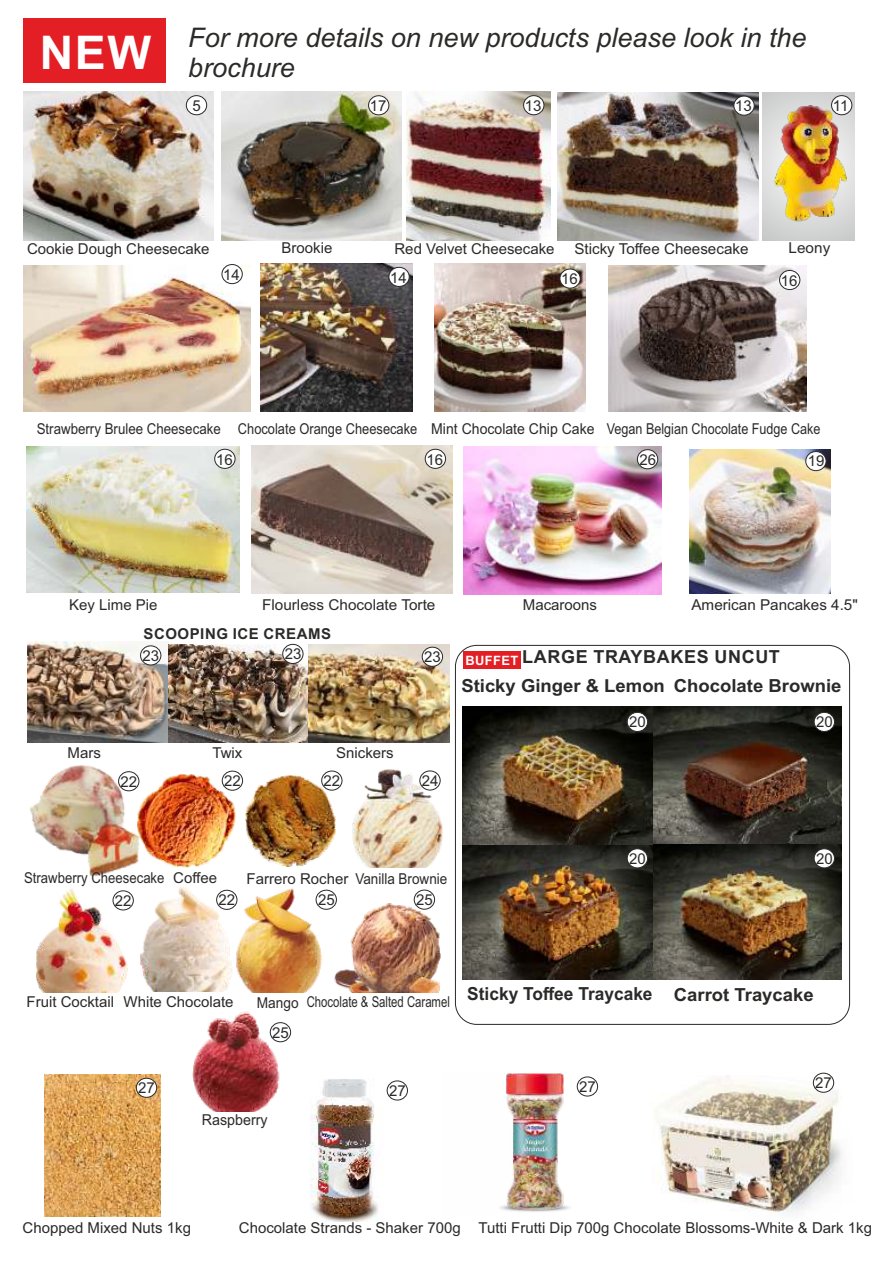
<style>
.page{position:relative;width:893px;height:1263px;background:#fff}
.page>*{position:absolute;margin:0;border:0;box-sizing:border-box;transform-origin:0 0}
.t1{font:700 46.5px "Arial";color:#fefefe}
.t2{font:italic 27px/30.2px "Arial";color:#2b2a29}
.t3{font:700 18px "Arial";color:#2b2a29}
.t4{font:700 18px "Arial";letter-spacing:.035em;color:#2b2a29}
.t5{font:700 18px "Arial";color:#2b2a29;scale:.96 1}
.t6{font:15px "Arial";color:#2b2a29}
.t7{font:15px "Arial";color:#2b2a29;scale:.89 1}
.t8{font:15px "Arial";color:#2b2a29;scale:.84 1}
.t9{font:15px "Arial";color:#2b2a29;scale:.91 1}
.t10{font:15px "Arial";color:#2b2a29;scale:.88 1}
.t11{font:700 15px "Arial";letter-spacing:.035em;color:#2b2a29}
.t12{font:15px "Arial";color:#2b2a29;scale:.95 1}
.s1{font-size:12.9px;color:#fefefe}
</style>
<div class="page">
<div style="left:762px;top:92px;width:92px;height:148px;background:#d1d2d2"></div>
<div style="left:24px;top:18px;width:142px;height:64px;background:#e31e24"></div>
<img style="left:24px;top:91px;width:189px;height:149px">
<img style="left:221px;top:91px;width:180px;height:150px">
<img style="left:558px;top:92px;width:200px;height:148px">
<img style="left:406px;top:91px;width:145px;height:149px">
<img style="left:24px;top:265px;width:226px;height:147px">
<img style="left:434px;top:263px;width:152px;height:148px">
<img style="left:261px;top:264px;width:151px;height:147px">
<img style="left:689px;top:449px;width:141px;height:145px">
<img style="left:464px;top:447px;width:197px;height:148px">
<img style="left:608px;top:265px;width:198px;height:146px">
<img style="left:26px;top:446px;width:214px;height:146px">
<img style="left:251px;top:445px;width:202px;height:148px">
<img style="left:463px;top:707px;width:379px;height:273px">
<div style="left:463px;top:651px;width:57px;height:18px;background:#e31e24"></div>
<img style="left:310px;top:1079px;width:89px;height:142px">
<img style="left:500px;top:1073px;width:70px;height:139px">
<img style="left:655px;top:1076px;width:187px;height:139px">
<img style="left:45px;top:1074px;width:116px;height:142px">
<img style="left:28px;top:642px;width:140px;height:101px">
<img style="left:168px;top:644px;width:281px;height:99px">
<img style="left:246px;top:776px;width:90px;height:90px">
<img style="left:36px;top:888px;width:94px;height:105px">
<img style="left:141px;top:887px;width:91px;height:105px">
<img style="left:352px;top:760px;width:111px;height:108px">
<img style="left:332px;top:904px;width:109px;height:89px">
<img style="left:192px;top:1011px;width:95px;height:100px">
<img style="left:233px;top:888px;width:98px;height:104px">
<img style="left:762px;top:105px;width:93px;height:121px">
<div style="left:186px;top:95px;width:21px;height:20px;background:#fefefe;border:1px solid #2b2a29;border-radius:50%"></div>
<div style="left:368px;top:95px;width:21px;height:20px;background:#fefefe;border:1px solid #2b2a29;border-radius:50%"></div>
<div style="left:523px;top:95px;width:21px;height:20px;background:#fefefe;border:1px solid #2b2a29;border-radius:50%"></div>
<div style="left:733px;top:96px;width:22px;height:20px;background:#fefefe;border:1px solid #2b2a29;border-radius:50%"></div>
<div style="left:831px;top:95px;width:21px;height:20px;background:#fefefe;border:1px solid #2b2a29;border-radius:50%"></div>
<div style="left:222px;top:264px;width:21px;height:20px;background:#fefefe;border:1px solid #2b2a29;border-radius:50%"></div>
<div style="left:388px;top:267px;width:22px;height:20px;background:#fefefe;border:1px solid #2b2a29;border-radius:50%"></div>
<div style="left:559px;top:269px;width:22px;height:19px;background:#fefefe;border:1px solid #2b2a29;border-radius:50%"></div>
<div style="left:779px;top:270px;width:21px;height:20px;background:#fefefe;border:1px solid #2b2a29;border-radius:50%"></div>
<div style="left:214px;top:449px;width:21px;height:20px;background:#fefefe;border:1px solid #2b2a29;border-radius:50%"></div>
<div style="left:425px;top:449px;width:21px;height:20px;background:#fefefe;border:1px solid #2b2a29;border-radius:50%"></div>
<div style="left:637px;top:449px;width:21px;height:20px;background:#fefefe;border:1px solid #2b2a29;border-radius:50%"></div>
<div style="left:805px;top:451px;width:21px;height:20px;background:#fefefe;border:1px solid #2b2a29;border-radius:50%"></div>
<div style="left:140px;top:645px;width:21px;height:20px;background:#fefefe;border:1px solid #2b2a29;border-radius:50%"></div>
<div style="left:282px;top:644px;width:21px;height:20px;background:#fefefe;border:1px solid #2b2a29;border-radius:50%"></div>
<div style="left:422px;top:647px;width:21px;height:20px;background:#fefefe;border:1px solid #2b2a29;border-radius:50%"></div>
<div style="left:627px;top:712px;width:21px;height:20px;background:#fefefe;border:1px solid #2b2a29;border-radius:50%"></div>
<div style="left:814px;top:712px;width:21px;height:20px;background:#fefefe;border:1px solid #2b2a29;border-radius:50%"></div>
<div style="left:627px;top:848px;width:21px;height:20px;background:#fefefe;border:1px solid #2b2a29;border-radius:50%"></div>
<div style="left:814px;top:848px;width:21px;height:20px;background:#fefefe;border:1px solid #2b2a29;border-radius:50%"></div>
<svg style="left:222px;top:771px;width:21px;height:20px"></svg>
<div style="left:321px;top:771px;width:21px;height:19px;background:#fefefe;border:1px solid #2b2a29;border-radius:50%"></div>
<div style="left:419px;top:770px;width:22px;height:20px;background:#fefefe;border:1px solid #2b2a29;border-radius:50%"></div>
<div style="left:113px;top:890px;width:21px;height:20px;background:#fefefe;border:1px solid #2b2a29;border-radius:50%"></div>
<div style="left:216px;top:890px;width:21px;height:20px;background:#fefefe;border:1px solid #2b2a29;border-radius:50%"></div>
<div style="left:316px;top:890px;width:21px;height:20px;background:#fefefe;border:1px solid #2b2a29;border-radius:50%"></div>
<div style="left:414px;top:890px;width:21px;height:19px;background:#fefefe;border:1px solid #2b2a29;border-radius:50%"></div>
<div style="left:270px;top:1022px;width:21px;height:20px;background:#fefefe;border:1px solid #2b2a29;border-radius:50%"></div>
<div style="left:136px;top:1078px;width:21px;height:20px;background:#fefefe;border:1px solid #2b2a29;border-radius:50%"></div>
<div style="left:813px;top:1073px;width:21px;height:20px;background:#fefefe;border:1px solid #2b2a29;border-radius:50%"></div>
<div style="left:387px;top:1080px;width:21px;height:20px;background:#fefefe;border:1px solid #2b2a29;border-radius:50%"></div>
<div style="left:577px;top:1076px;width:21px;height:20px;background:#fefefe;border:1px solid #2b2a29;border-radius:50%"></div>
<img style="left:30px;top:765px;width:107px;height:111px">
<img style="left:137px;top:774px;width:99px;height:93px">
<h1 class="t1" style="left:40px;top:35px;width:113px">NEW</h1>
<h2 class="t2" style="left:188px;top:24px;width:620px">For more details on new products please look in the brochure</h2>
<p class="t6" style="left:192px;top:100px;width:10px">5</p>
<p class="t6" style="left:370px;top:100px;width:18px">17</p>
<p class="t6" style="left:525px;top:100px;width:18px">13</p>
<p class="t6" style="left:735px;top:100px;width:18px">13</p>
<p class="t6" style="left:833px;top:100px;width:17px">11</p>
<p class="t6" style="left:27px;top:243px;width:184px">Cookie Dough Cheesecake</p>
<p class="t6" style="left:282px;top:243px;width:52px">Brookie</p>
<p class="t6" style="left:394px;top:243px;width:162px">Red Velvet Cheesecake</p>
<p class="t6" style="left:574px;top:243px;width:176px">Sticky Toffee Cheesecake</p>
<p class="t6" style="left:789px;top:243px;width:43px">Leony</p>
<p class="t6" style="left:223px;top:269px;width:18px">14</p>
<p class="t6" style="left:390px;top:272px;width:18px">14</p>
<p class="t6" style="left:561px;top:273px;width:18px">16</p>
<p class="t6" style="left:781px;top:275px;width:18px">16</p>
<p class="t7" style="left:37px;top:423px;width:628px">Strawberry Brulee Cheesecake Chocolate Orange Cheesecake Mint Chocolate Chip Cake</p>
<p class="t8" style="left:607px;top:423px;width:256px">Vegan Belgian Chocolate Fudge Cake</p>
<p class="t6" style="left:216px;top:454px;width:18px">16</p>
<p class="t6" style="left:427px;top:454px;width:18px">16</p>
<p class="t6" style="left:639px;top:454px;width:18px">26</p>
<p class="t6" style="left:808px;top:455px;width:18px">19</p>
<p class="t6" style="left:69px;top:599px;width:90px">Key Lime Pie</p>
<p class="t6" style="left:262px;top:599px;width:175px">Flourless Chocolate Torte</p>
<p class="t11" style="left:143px;top:628px;width:189px">SCOOPING ICE CREAMS</p>
<p class="t6" style="left:143px;top:650px;width:18px">23</p>
<p class="t6" style="left:285px;top:648px;width:18px">23</p>
<p class="t6" style="left:424px;top:651px;width:18px">23</p>
<p class="t6" style="left:68px;top:747px;width:35px">Mars</p>
<p class="t6" style="left:212px;top:747px;width:31px">Twix</p>
<p class="t6" style="left:336px;top:747px;width:59px">Snickers</p>
<p class="t6" style="left:121px;top:776px;width:18px">22</p>
<p class="t6" style="left:224px;top:775px;width:18px">22</p>
<p class="t6" style="left:324px;top:775px;width:18px">22</p>
<p class="t6" style="left:422px;top:775px;width:18px">24</p>
<p class="t6" style="left:523px;top:599px;width:76px">Macaroons</p>
<p class="t6" style="left:691px;top:599px;width:168px">American Pancakes 4.5"</p>
<p class="t4" style="left:465px;top:650px;width:316px"><span class="s1">BUFFET</span> LARGE TRAYBAKES UNCUT</p>
<p class="t3" style="left:461px;top:678px;width:205px">Sticky Ginger &amp; Lemon</p>
<p class="t3" style="left:674px;top:678px;width:169px">Chocolate Brownie</p>
<p class="t6" style="left:629px;top:716px;width:18px">20</p>
<p class="t6" style="left:816px;top:716px;width:18px">20</p>
<p class="t10" style="left:24px;top:872px;width:161px">Strawberry Cheesecake</p>
<p class="t6" style="left:173px;top:872px;width:45px">Coffee</p>
<p class="t6" style="left:247px;top:873px;width:202px">Farrero Rocher Vanilla Brownie</p>
<p class="t6" style="left:115px;top:895px;width:18px">22</p>
<p class="t6" style="left:219px;top:894px;width:18px">22</p>
<p class="t6" style="left:318px;top:894px;width:18px">25</p>
<p class="t6" style="left:416px;top:894px;width:18px">25</p>
<p class="t6" style="left:629px;top:853px;width:18px">20</p>
<p class="t6" style="left:816px;top:853px;width:18px">20</p>
<p class="t6" style="left:27px;top:996px;width:209px">Fruit Cocktail White Chocolate</p>
<p class="t9" style="left:257px;top:996px;width:214px">Mango Chocolate &amp; Salted Caramel</p>
<p class="t6" style="left:272px;top:1026px;width:18px">25</p>
<p class="t5" style="left:467px;top:987px;width:195px">Sticky Toffee Traycake</p>
<p class="t3" style="left:674px;top:988px;width:141px">Carrot Traycake</p>
<p class="t6" style="left:138px;top:1082px;width:18px">27</p>
<p class="t6" style="left:815px;top:1077px;width:18px">27</p>
<p class="t6" style="left:389px;top:1085px;width:18px">27</p>
<p class="t6" style="left:579px;top:1081px;width:18px">27</p>
<p class="t12" style="left:202px;top:1114px;width:71px">Raspberry</p>
<p class="t6" style="left:23px;top:1222px;width:170px">Chopped Mixed Nuts 1kg</p>
<p class="t6" style="left:239px;top:1222px;width:635px">Chocolate Strands - Shaker 700g Tutti Frutti Dip 700g Chocolate Blossoms-White &amp; Dark 1kg</p>
</div>
